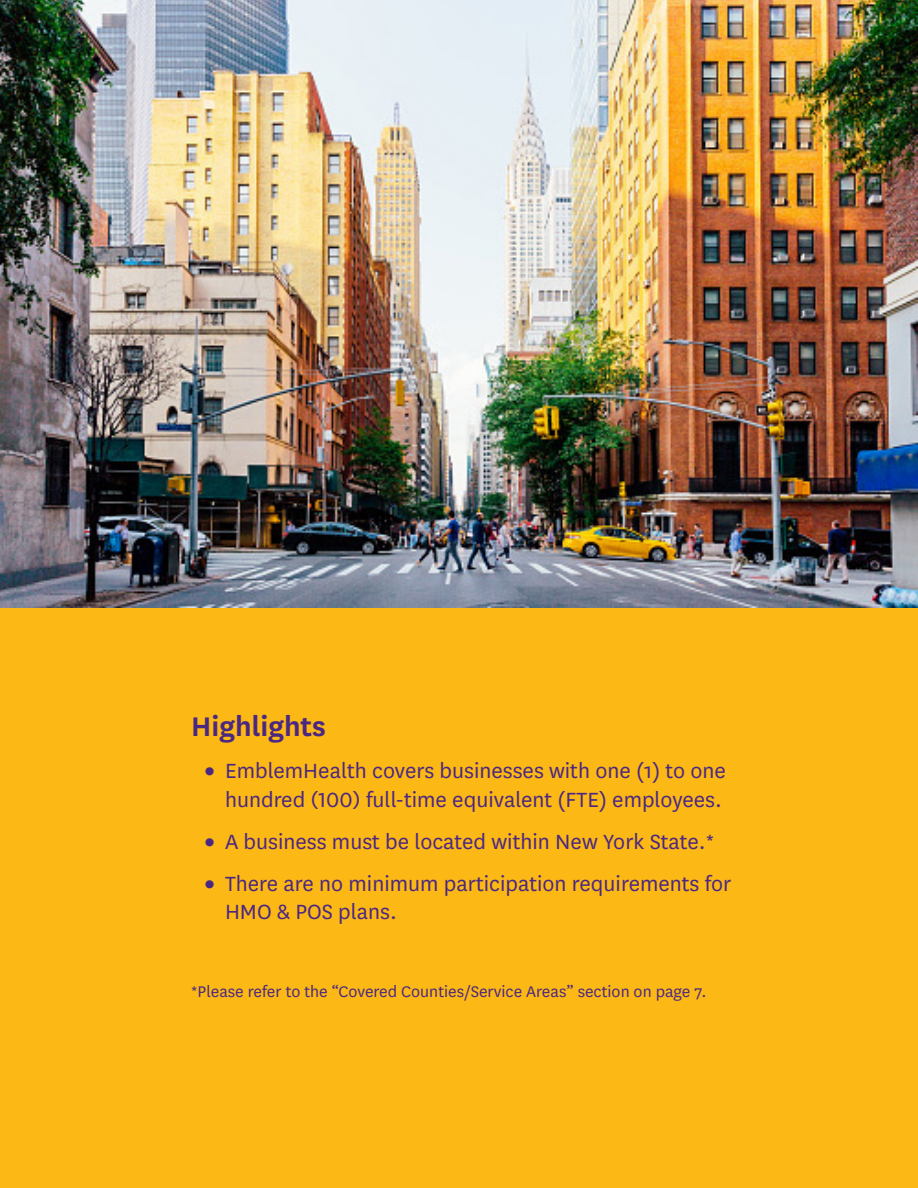
<style>
.page{position:relative;width:918px;height:1188px;background:#fcb814}
.page>*{position:absolute;margin:0;border:0;box-sizing:border-box;transform-origin:0 0}
.Header_1_National{font:600 31.5px "National";color:#4a2783}
.Callout_National{font:24px/28.5px "National";color:#4a2783;text-align:right}
.Callout_National-2{font:18px "National";color:#4a2783}
.s1{font-weight:900}
</style>
<div class="page">
<img style="left:0;top:0;width:918px;height:607px">
<p class="Header_1_National" style="left:191px;top:705px;width:136px">Highlights</p>
<p class="Callout_National" style="left:205px;top:756px;width:523px"><span class="s1">•</span> EmblemHealth covers businesses with one (1) to one hundred (100) full-time equivalent (FTE) employees.</p>
<p class="Callout_National" style="left:205px;top:826px;width:511px"><span class="s1">•</span> A business must be located within New York State.*</p>
<p class="Callout_National" style="left:225px;top:868px;width:508px;text-align:left;text-indent:-20px"><span class="s1">•</span> There are no minimum participation requirements for<br>HMO &amp; POS plans.</p>
<p class="Callout_National-2" style="left:191px;top:980px;width:517px">*Please refer to the “Covered Counties/Service Areas” section on page 7.</p>
</div>
